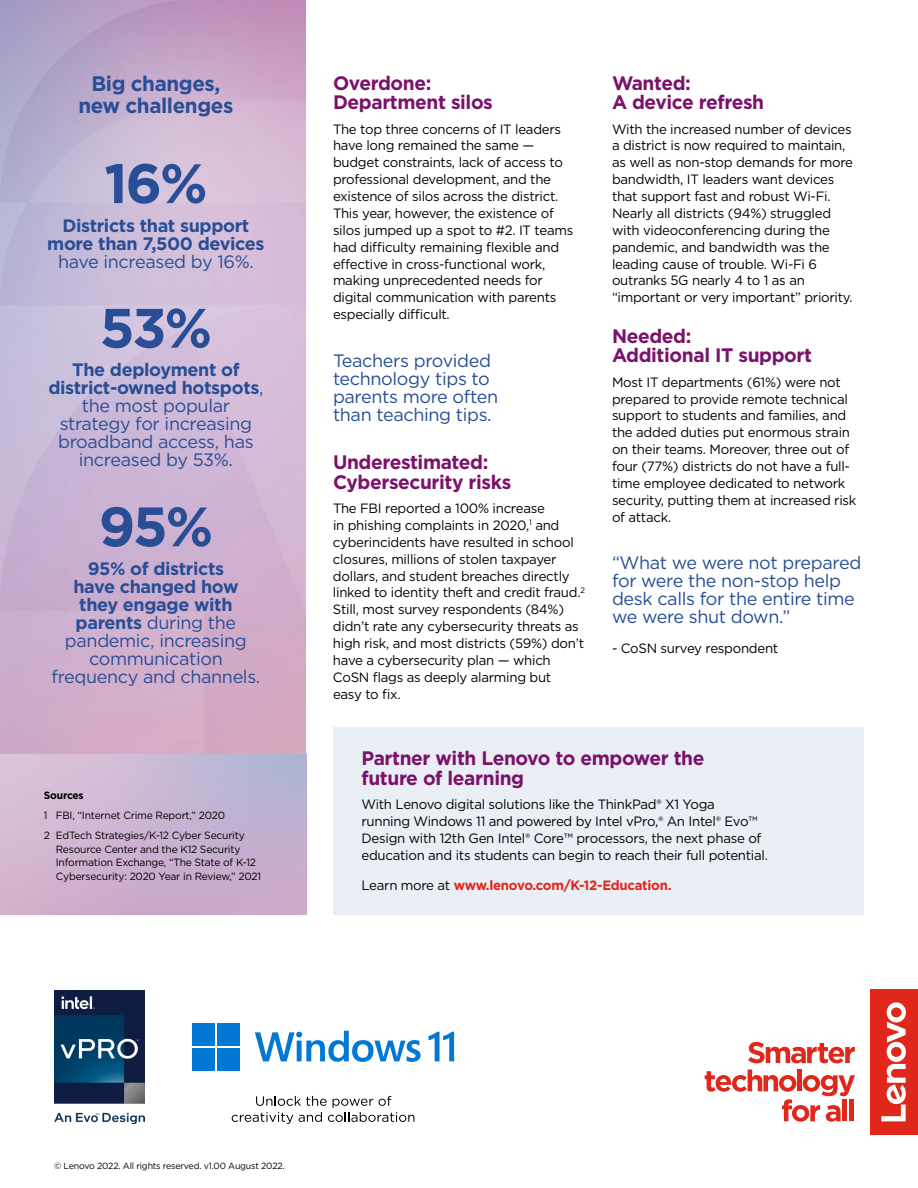
<style>
.page{position:relative;width:918px;height:1188px;background:#fff}
.page>*{position:absolute;margin:0;border:0;box-sizing:border-box;transform-origin:0 0}
.t1{font:700 55.5px "Gotham";color:#294e95}
.t2{font:700 21px/22.5px "Gotham";letter-spacing:-.02em;color:#294e95;text-align:center}
.t3{font:700 19.5px/19.5px "Gotham";letter-spacing:-.02em;color:#7a126b}
.t4{font:18px/18px "Gotham";letter-spacing:-.02em;color:#294e95}
.t5{font:700 18px/18px "Gotham";letter-spacing:-.02em;color:#294e95;text-align:center}
.t6{font:13.5px/16.8px "Gotham";letter-spacing:-.02em;color:#000}
.t7{font:700 13.5px "Gotham";letter-spacing:-.02em;color:#e1251b}
.t8{font:10.5px/13.5px "Gotham";letter-spacing:-.02em;color:#000}
.t9{font:700 10.5px "Gotham";letter-spacing:-.02em;color:#000}
.t10{font:9px "Gotham";letter-spacing:-.02em;color:#000}
.s1{font-weight:700}
.s2{font-weight:400;color:#000}
</style>
<div class="page">
<div style="left:334px;top:728px;width:530px;height:187px;background:#eaeef5"></div>
<svg style="left:748px;top:1042px;width:107px;height:21px"></svg>
<svg style="left:705px;top:1070px;width:150px;height:52px"></svg>
<div style="left:842px;top:1100px;width:5px;height:21px;background:#df271c"></div>
<hr style="left:849px;top:1100px;width:4px;height:21px;background:#df271c">
<div style="left:870px;top:989px;width:48px;height:146px;background:#df271c"></div>
<svg style="left:881px;top:1002px;width:25px;height:119px"></svg>
<img style="left:54px;top:990px;width:90px;height:134px">
<svg style="left:232px;top:1096px;width:182px;height:28px"></svg>
<div style="left:192px;top:1023px;width:23px;height:23px;background:#0078d4"></div>
<div style="left:217px;top:1023px;width:23px;height:23px;background:#0078d4"></div>
<div style="left:192px;top:1048px;width:23px;height:23px;background:#0078d4"></div>
<div style="left:217px;top:1048px;width:23px;height:23px;background:#0078d4"></div>
<svg style="left:255px;top:1031px;width:166px;height:31px"></svg>
<svg style="left:429px;top:1032px;width:25px;height:29px"></svg>
<h2 class="t2" style="left:78px;top:72px;width:156px">Big changes, new challenges</h2>
<h1 class="t1" style="left:104px;top:147px;width:105px">16%</h1>
<h3 class="t5" style="left:47px;top:216px;width:219px">Districts that support more than 7,500 devices</h3>
<h3 class="t4" style="left:58px;top:252px;width:197px">have increased by 16%.</h3>
<h1 class="t1" style="left:100px;top:291px;width:114px">53%</h1>
<h3 class="t4" style="left:48px;top:360px;width:217px;text-align:center"><span class="s1">The deployment of district-owned hotspots</span>, the most popular strategy for increasing broadband access, has increased by 53%.</h3>
<h1 class="t1" style="left:99px;top:490px;width:116px">95%</h1>
<h3 class="t4" style="left:52px;top:559px;width:210px;text-align:center"><span class="s1">95% of districts<br>have changed how<br>they engage with parents</span> during the pandemic, increasing communication frequency and channels.</h3>
<p class="t9" style="left:44px;top:788px;width:41px">Sources</p>
<p class="t8" style="left:44px;top:805px;width:202px;line-height:20.2px">1 FBI, “Internet Crime Report,” 2020<br>2 EdTech Strategies/K-12 Cyber Security</p>
<p class="t8" style="left:56px;top:842px;width:207px">Resource Center and the K12 Security<br>Information Exchange, “The State of K-12<br>Cybersecurity: 2020 Year in Review,” 2021</p>
<h3 class="t3" style="left:333px;top:73px;width:161px">Overdone:<br>Department silos</h3>
<p class="t6" style="left:333px;top:120px;width:242px">The top three concerns of IT leaders have long remained the same — budget constraints, lack of access to professional development, and the existence of silos across the district.<br>This year, however, the existence of silos jumped up a spot to #2. IT teams had difficulty remaining flexible and effective in cross-functional work, making unprecedented needs for digital communication with parents especially difficult.</p>
<h3 class="t4" style="left:333px;top:351px;width:167px">Teachers provided technology tips to parents more often than teaching tips.</h3>
<h3 class="t3" style="left:333px;top:452px;width:180px">Underestimated:<br>Cybersecurity risks</h3>
<p class="t6" style="left:333px;top:500px;width:254px">The FBI reported a 100% increase<br>in phishing complaints in 2020,<sup>1</sup> and cyberincidents have resulted in school closures, millions of stolen taxpayer dollars, and student breaches directly linked to identity theft and credit fraud.<sup>2<br></sup>Still, most survey respondents (84%) didn’t rate any cybersecurity threats as high risk, and most districts (59%) don’t have a cybersecurity plan — which CoSN flags as deeply alarming but<br>easy to fix.</p>
<h3 class="t3" style="left:612px;top:73px;width:154px">Wanted:<br>A device refresh</h3>
<p class="t6" style="left:612px;top:120px;width:243px">With the increased number of devices a district is now required to maintain, as well as non-stop demands for more bandwidth, IT leaders want devices that support fast and robust Wi-Fi.<br>Nearly all districts (94%) struggled with videoconferencing during the pandemic, and bandwidth was the leading cause of trouble. Wi-Fi 6 outranks 5G nearly 4 to 1 as an “important or very important” priority.</p>
<h3 class="t3" style="left:612px;top:326px;width:202px">Needed:<br>Additional IT support</h3>
<p class="t6" style="left:612px;top:373px;width:246px">Most IT departments (61%) were not prepared to provide remote technical support to students and families, and the added duties put enormous strain on their teams. Moreover, three out of four (77%) districts do not have a full&shy;time employee dedicated to network security, putting them at increased risk of attack.</p>
<h3 class="t4" style="left:612px;top:553px;width:251px">“What we were not prepared for were the non-stop help desk calls for the entire time we were shut down.”</h3>
<p class="t6" style="left:612px;top:640px;width:168px">- CoSN survey respondent</p>
<h3 class="t3" style="left:362px;top:748px;width:345px">Partner with Lenovo to empower the future of learning</h3>
<p class="t6" style="left:362px;top:796px;width:408px">With Lenovo digital solutions like the ThinkPad® X1 Yoga<br>running Windows 11 and powered by Intel vPro,® An Intel® Evo™ Design with 12th Gen Intel® Core™ processors, the next phase of education and its students can begin to reach their full potential.</p>
<p class="t7" style="left:362px;top:876px;width:312px"><span class="s2">Learn more at</span> www.lenovo.com/K-12-Education.</p>
<p class="t10" style="left:54px;top:1160px;width:232px">© Lenovo 2022. All rights reserved. v1.00 August 2022.</p>
</div>
